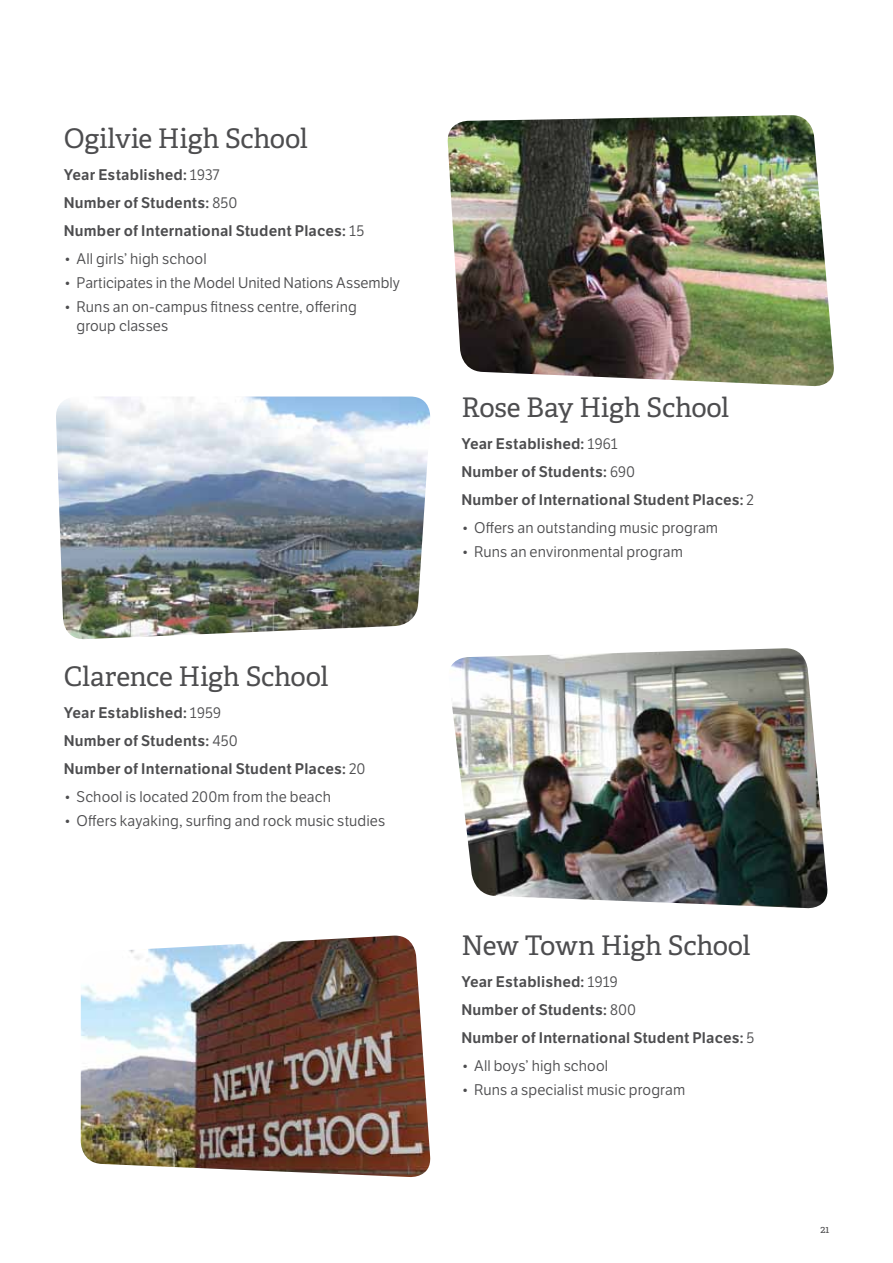
<style>
.page{position:relative;width:893px;height:1263px;background:#fff}
.page>*{position:absolute;margin:0;border:0;box-sizing:border-box;transform-origin:0 0}
.t1{font:27px "Adelle";letter-spacing:-.005em;color:#4d4d4f}
.t2{font:600 15px/28px "LFT Etica";letter-spacing:.01em;color:#4d4d4f}
.t3{font:15px/19.5px "LFT Etica";letter-spacing:.005em;color:#4d4d4f}
.t4{font:10.5px "Adelle";color:#4d4d4f}
.s1{font-weight:400}
</style>
<div class="page">
<img style="left:451px;top:648px;width:377px;height:261px">
<img style="left:56px;top:396px;width:375px;height:244px">
<img style="left:447px;top:115px;width:387px;height:272px">
<img style="left:81px;top:935px;width:350px;height:242px">
<h1 class="t1" style="left:64px;top:122px;width:245px">Ogilvie High School</h1>
<p class="t2" style="left:64px;top:161px;width:302px">Year Established: <span class="s1">1937<br></span>Number of Students: <span class="s1">850<br></span>Number of International Student Places: <span class="s1">15</span></p>
<p class="t3" style="left:64px;top:250px;width:144px">• All girls’ high school</p>
<p class="t3" style="left:64px;top:273px;width:338px">• Participates in the Model United Nations Assembly</p>
<p class="t3" style="left:77px;top:297px;width:282px;text-indent:-13px">• Runs an on-campus fitness centre, offering group classes</p>
<h1 class="t1" style="left:64px;top:660px;width:266px">Clarence High School</h1>
<p class="t2" style="left:64px;top:699px;width:303px">Year Established: <span class="s1">1959<br></span>Number of Students: <span class="s1">450<br></span>Number of International Student Places: <span class="s1">20</span></p>
<p class="t3" style="left:64px;top:787px;width:269px">• School is located 200m from the beach</p>
<p class="t3" style="left:64px;top:811px;width:323px">• Offers kayaking, surfing and rock music studies</p>
<h1 class="t1" style="left:461px;top:391px;width:269px">Rose Bay High School</h1>
<p class="t2" style="left:461px;top:430px;width:294px">Year Established: <span class="s1">1961<br></span>Number of Students: <span class="s1">690<br></span>Number of International Student Places: <span class="s1">2</span></p>
<p class="t3" style="left:461px;top:519px;width:258px">• Offers an outstanding music program</p>
<p class="t3" style="left:461px;top:542px;width:223px">• Runs an environmental program</p>
<h1 class="t1" style="left:461px;top:929px;width:291px">New Town High School</h1>
<p class="t2" style="left:461px;top:968px;width:295px">Year Established: <span class="s1">1919<br></span>Number of Students: <span class="s1">800<br></span>Number of International Student Places: <span class="s1">5</span></p>
<p class="t3" style="left:461px;top:1056px;width:148px">• All boys’ high school</p>
<p class="t3" style="left:461px;top:1080px;width:225px">• Runs a specialist music program</p>
<p class="t4" style="left:820px;top:1222px;width:10px">21</p>
</div>
